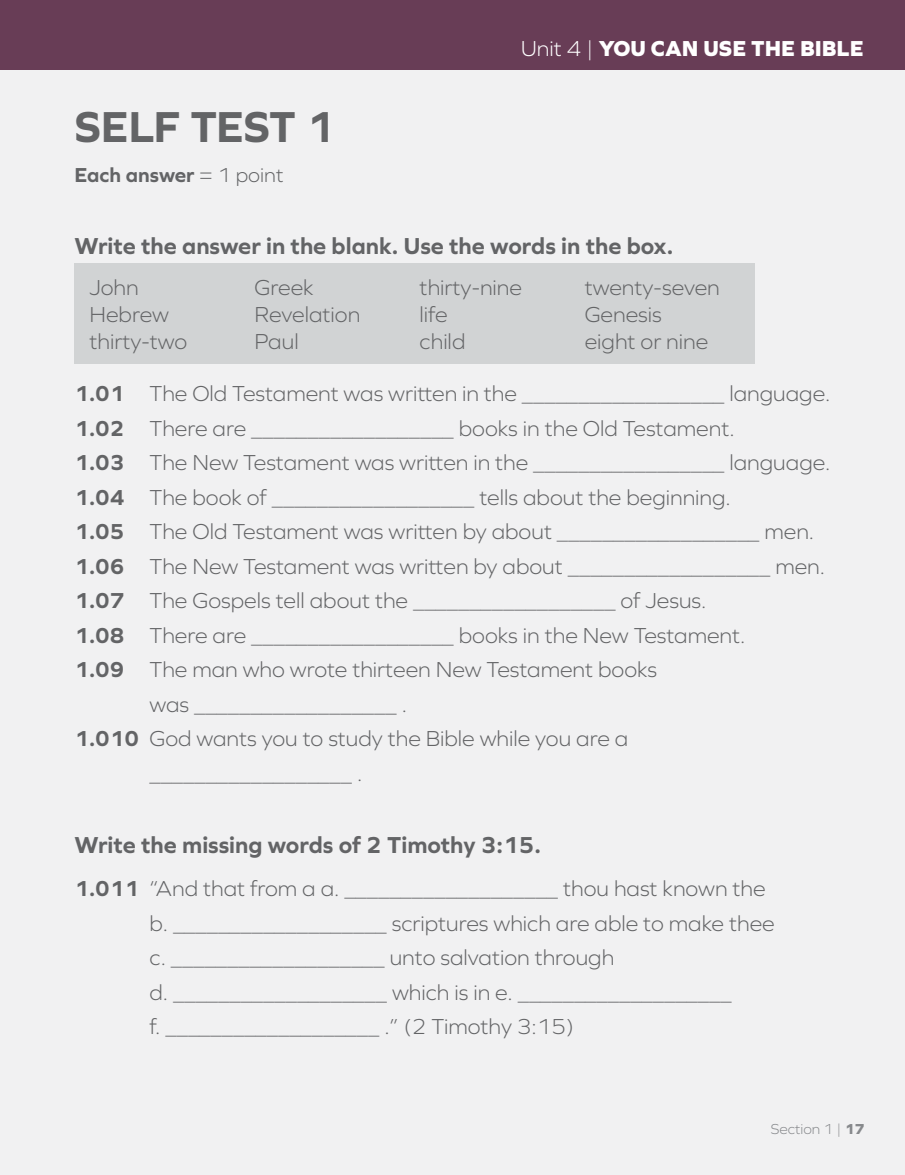
<style>
.page{position:relative;width:905px;height:1175px;background:#fff}
.page>*{position:absolute;margin:0;border:0;box-sizing:border-box;transform-origin:0 0}
.t1{font:700 45px "Graphie";letter-spacing:-.015em;color:#636466}
.t2{font:700 24px "Graphie";color:#636466}
.t3{font:300 22.5px/34.5px "Graphie";color:#636466}
.t4{font:800 22.5px "Graphie";color:#fff}
.t5{font:700 21px "Graphie";color:#636466}
.t6{font:300 15px "Graphie";color:#87898c}
.s1{font-weight:300}
.s2{font-weight:700}
.s3{font-weight:800}
</style>
<div class="page">
<div style="left:0;top:0;width:904px;height:1174px;background:#f1f1f2"></div>
<div style="left:74px;top:263px;width:681px;height:101px;background:#d1d3d4"></div>
<div style="left:0;top:0;width:904px;height:69px;background:#683d56"></div>
<h1 class="t1" style="left:74px;top:100px;width:262px">SELF TEST 1</h1>
<p class="t5" style="left:74px;top:163px;width:210px">Each answer <span class="s1">= 1 point</span></p>
<p class="t4" style="left:521px;top:35px;width:344px"><span class="s1">Unit 4 |</span> YOU CAN USE THE BIBLE</p>
<p class="t2" style="left:74px;top:232px;width:600px">Write the answer in the blank. Use the words in the box.</p>
<p class="t3" style="left:89px;top:270px;width:51px">John</p>
<p class="t3" style="left:254px;top:270px;width:61px">Greek</p>
<p class="t3" style="left:419px;top:270px;width:104px">thirty-nine</p>
<p class="t3" style="left:584px;top:270px;width:136px">twenty-seven</p>
<p class="t3" style="left:89px;top:297px;width:81px">Hebrew</p>
<p class="t3" style="left:254px;top:297px;width:107px">Revelation</p>
<p class="t3" style="left:419px;top:297px;width:29px">life</p>
<p class="t3" style="left:584px;top:297px;width:79px">Genesis</p>
<p class="t3" style="left:89px;top:324px;width:99px">thirty-two</p>
<p class="t3" style="left:254px;top:324px;width:46px">Paul</p>
<p class="t3" style="left:419px;top:324px;width:47px">child</p>
<p class="t3" style="left:584px;top:324px;width:125px">eight or nine</p>
<p class="t3" style="left:74px;top:376px;width:757px"><span class="s2">1.01</span> The Old Testament was written in the __________________ language.</p>
<p class="t3" style="left:74px;top:410px;width:661px"><span class="s2">1.02</span> There are __________________ books in the Old Testament.</p>
<p class="t3" style="left:74px;top:445px;width:757px"><span class="s2">1.03</span> The New Testament was written in the _________________ language.</p>
<p class="t3" style="left:74px;top:479px;width:658px"><span class="s2">1.04</span> The book of __________________ tells about the beginning.</p>
<p class="t3" style="left:74px;top:514px;width:741px"><span class="s2">1.05</span> The Old Testament was written by about __________________ men.</p>
<p class="t3" style="left:74px;top:548px;width:752px"><span class="s2">1.06</span> The New Testament was written by about __________________ men.</p>
<p class="t3" style="left:74px;top:583px;width:633px"><span class="s2">1.07</span> The Gospels tell about the __________________ of Jesus.</p>
<p class="t3" style="left:74px;top:617px;width:672px"><span class="s2">1.08</span> There are __________________ books in the New Testament.</p>
<p class="t3" style="left:74px;top:652px;width:584px"><span class="s2">1.09</span> The man who wrote thirteen New Testament books</p>
<p class="t3" style="left:149px;top:686px;width:259px">was __________________ .</p>
<p class="t3" style="left:74px;top:721px;width:555px"><span class="s2">1.010</span> God wants you to study the Bible while you are a</p>
<p class="t3" style="left:149px;top:755px;width:214px">__________________ .</p>
<p class="t2" style="left:74px;top:830px;width:468px">Write the missing words of 2 Timothy 3:15.</p>
<p class="t3" style="left:149px;top:871px;width:626px;text-indent:-75px"><span class="s2">1.011</span> “And that from a a. ___________________ thou hast known the b. ___________________ scriptures which are able to make thee c. ___________________ unto salvation through<br>d. ___________________ which is in e. ___________________<br>f. ___________________ .” (2 Timothy 3:15)</p>
<p class="t6" style="left:770px;top:1120px;width:95px">Section 1 | <span class="s3">17</span></p>
</div>
